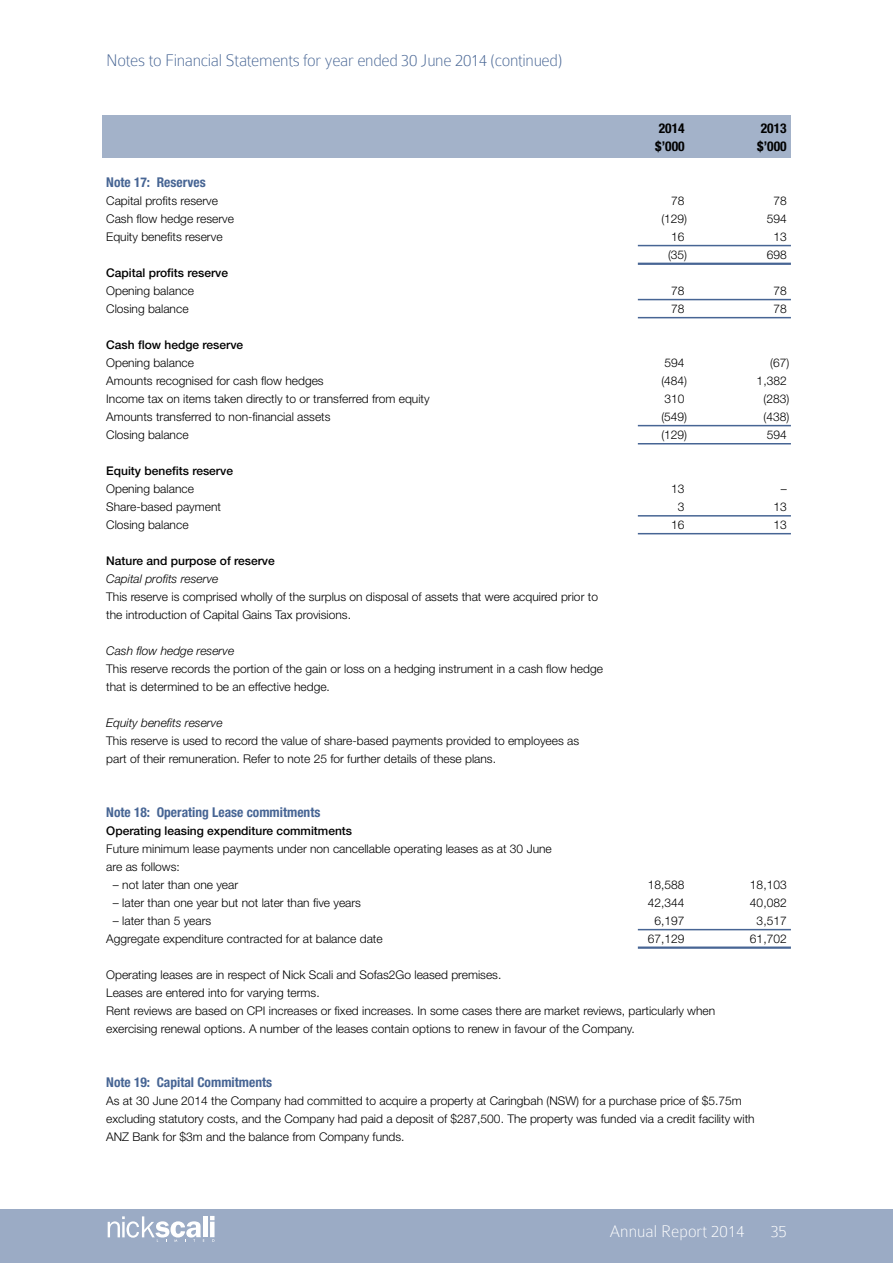
<style>
.page{position:relative;width:893px;height:1263px;background:#fff}
.page>*{position:absolute;margin:0;border:0;box-sizing:border-box;transform-origin:0 0}
.t1{font:100 18px "Colaborate";letter-spacing:-.02em;color:#476594}
.t2{font:100 18px "Colaborate";color:#fff}
.t3{font:700 condensed 13.5px "Helvetica Neue";color:#476594}
.t4{font:700 condensed 13.5px "Helvetica Neue";color:#000}
.t5{font:300 12px/18px "Helvetica Neue";color:#000}
.t6{font:500 12px "Helvetica Neue";color:#000}
.t7{font:italic 300 12px "Helvetica Neue";color:#000}
</style>
<div class="page">
<div style="left:0;top:1209px;width:893px;height:54px;background:#9babc5"></div>
<hr style="left:0;top:1209px;width:1px;height:54px;background:#7088ac">
<hr style="left:203px;top:1216px;width:4px;height:21px;background:#fff">
<div style="left:210px;top:1222px;width:5px;height:15px;background:#fff"></div>
<svg style="left:210px;top:1216px;width:5px;height:4px"></svg>
<svg style="left:108px;top:1216px;width:96px;height:26px"></svg>
<div style="left:102px;top:115px;width:689px;height:42px;background:#a3b2c9"></div>
<hr style="left:638px;top:946px;width:153px;height:3px;background:#476594">
<hr style="left:638px;top:263px;width:153px;height:2px;background:#476594">
<hr style="left:638px;top:533px;width:153px;height:1px;background:#476594">
<hr style="left:638px;top:515px;width:153px;height:2px;background:#476594">
<hr style="left:638px;top:425px;width:153px;height:1px;background:#476594">
<hr style="left:638px;top:317px;width:153px;height:1px;background:#476594">
<hr style="left:638px;top:299px;width:153px;height:1px;background:#476594">
<hr style="left:638px;top:245px;width:153px;height:1px;background:#476594">
<hr style="left:638px;top:443px;width:153px;height:1px;background:#476594">
<hr style="left:638px;top:929px;width:153px;height:1px;background:#476594">
<h1 class="t1" style="left:106px;top:51px;width:457px">Notes to Financial Statements for year ended 30 June 2014 (continued)</h1>
<p class="t4" style="left:659px;top:120px;width:27px">2014</p>
<p class="t4" style="left:761px;top:120px;width:27px">2013</p>
<p class="t4" style="left:655px;top:138px;width:31px">$’000</p>
<p class="t4" style="left:757px;top:138px;width:31px">$’000</p>
<p class="t3" style="left:106px;top:174px;width:101px">Note 17: Reserves</p>
<p class="t5" style="left:106px;top:191px;width:113px">Capital profits reserve</p>
<p class="t5" style="left:671px;top:191px;width:15px">78</p>
<p class="t5" style="left:773px;top:191px;width:15px">78</p>
<p class="t5" style="left:106px;top:209px;width:129px">Cash flow hedge reserve</p>
<p class="t5" style="left:661px;top:209px;width:27px">(129)</p>
<p class="t5" style="left:767px;top:209px;width:22px">594</p>
<p class="t5" style="left:106px;top:227px;width:118px">Equity benefits reserve</p>
<p class="t5" style="left:671px;top:227px;width:15px">16</p>
<p class="t5" style="left:773px;top:227px;width:15px">13</p>
<p class="t5" style="left:668px;top:245px;width:21px">(35)</p>
<p class="t5" style="left:767px;top:245px;width:22px">698</p>
<p class="t6" style="left:106px;top:265px;width:123px">Capital profits reserve</p>
<p class="t5" style="left:106px;top:281px;width:89px">Opening balance</p>
<p class="t5" style="left:671px;top:281px;width:15px">78</p>
<p class="t5" style="left:773px;top:281px;width:15px">78</p>
<p class="t5" style="left:106px;top:299px;width:84px">Closing balance</p>
<p class="t5" style="left:671px;top:299px;width:15px">78</p>
<p class="t5" style="left:773px;top:299px;width:15px">78</p>
<p class="t6" style="left:106px;top:337px;width:138px">Cash flow hedge reserve</p>
<p class="t5" style="left:106px;top:353px;width:89px">Opening balance</p>
<p class="t5" style="left:665px;top:353px;width:22px">594</p>
<p class="t5" style="left:770px;top:353px;width:21px">(67)</p>
<p class="t5" style="left:106px;top:371px;width:219px">Amounts recognised for cash flow hedges</p>
<p class="t5" style="left:661px;top:371px;width:27px">(484)</p>
<p class="t5" style="left:757px;top:371px;width:32px">1,382</p>
<p class="t5" style="left:106px;top:389px;width:325px">Income tax on items taken directly to or transferred from equity</p>
<p class="t5" style="left:665px;top:389px;width:22px">310</p>
<p class="t5" style="left:763px;top:389px;width:27px">(283)</p>
<p class="t5" style="left:106px;top:407px;width:226px">Amounts transferred to non-financial assets</p>
<p class="t5" style="left:661px;top:407px;width:27px">(549)</p>
<p class="t5" style="left:763px;top:407px;width:27px">(438)</p>
<p class="t5" style="left:106px;top:425px;width:84px">Closing balance</p>
<p class="t5" style="left:661px;top:425px;width:27px">(129)</p>
<p class="t5" style="left:767px;top:425px;width:22px">594</p>
<p class="t6" style="left:106px;top:463px;width:128px">Equity benefits reserve</p>
<p class="t5" style="left:106px;top:479px;width:89px">Opening balance</p>
<p class="t5" style="left:671px;top:479px;width:15px">13</p>
<p class="t5" style="left:781px;top:479px;width:7px">–</p>
<p class="t5" style="left:106px;top:497px;width:116px">Share-based payment</p>
<p class="t5" style="left:678px;top:497px;width:8px">3</p>
<p class="t5" style="left:773px;top:497px;width:15px">13</p>
<p class="t5" style="left:106px;top:515px;width:84px">Closing balance</p>
<p class="t5" style="left:671px;top:515px;width:15px">16</p>
<p class="t5" style="left:773px;top:515px;width:15px">13</p>
<p class="t6" style="left:106px;top:553px;width:170px">Nature and purpose of reserve</p>
<p class="t7" style="left:106px;top:571px;width:114px">Capital profits reserve</p>
<p class="t5" style="left:106px;top:587px;width:493px">This reserve is comprised wholly of the surplus on disposal of assets that were acquired prior to the introduction of Capital Gains Tax provisions.</p>
<p class="t7" style="left:106px;top:643px;width:130px">Cash flow hedge reserve</p>
<p class="t5" style="left:106px;top:659px;width:498px">This reserve records the portion of the gain or loss on a hedging instrument in a cash flow hedge that is determined to be an effective hedge.</p>
<p class="t7" style="left:106px;top:715px;width:118px">Equity benefits reserve</p>
<p class="t5" style="left:106px;top:731px;width:474px">This reserve is used to record the value of share-based payments provided to employees as part of their remuneration. Refer to note 25 for further details of these plans.</p>
<p class="t3" style="left:106px;top:804px;width:216px">Note 18: Operating Lease commitments</p>
<p class="t6" style="left:106px;top:823px;width:247px">Operating leasing expenditure commitments</p>
<p class="t5" style="left:106px;top:839px;width:447px">Future minimum lease payments under non cancellable operating leases as at 30 June are as follows:</p>
<p class="t5" style="left:113px;top:875px;width:127px">– not later than one year</p>
<p class="t5" style="left:648px;top:875px;width:38px">18,588</p>
<p class="t5" style="left:750px;top:875px;width:38px">18,103</p>
<p class="t5" style="left:113px;top:893px;width:250px">– later than one year but not later than five years</p>
<p class="t5" style="left:648px;top:893px;width:38px">42,344</p>
<p class="t5" style="left:750px;top:893px;width:38px">40,082</p>
<p class="t5" style="left:113px;top:911px;width:100px">– later than 5 years</p>
<p class="t5" style="left:655px;top:911px;width:32px">6,197</p>
<p class="t5" style="left:757px;top:911px;width:32px">3,517</p>
<p class="t5" style="left:106px;top:929px;width:278px">Aggregate expenditure contracted for at balance date</p>
<p class="t5" style="left:648px;top:929px;width:38px">67,129</p>
<p class="t5" style="left:750px;top:929px;width:38px">61,702</p>
<p class="t5" style="left:106px;top:965px;width:610px">Operating leases are in respect of Nick Scali and Sofas2Go leased premises.<br>Leases are entered into for varying terms.<br>Rent reviews are based on CPI increases or fixed increases. In some cases there are market reviews, particularly when exercising renewal options. A number of the leases contain options to renew in favour of the Company.</p>
<p class="t3" style="left:106px;top:1074px;width:167px">Note 19: Capital Commitments</p>
<p class="t5" style="left:106px;top:1091px;width:650px">As at 30 June 2014 the Company had committed to acquire a property at Caringbah (NSW) for a purchase price of $5.75m excluding statutory costs, and the Company had paid a deposit of $287,500. The property was funded via a credit facility with<br>ANZ Bank for $3m and the balance from Company funds.</p>
<h1 class="t2" style="left:609px;top:1221px;width:137px">Annual Report 2014</h1>
<h1 class="t2" style="left:771px;top:1221px;width:18px">35</h1>
</div>
